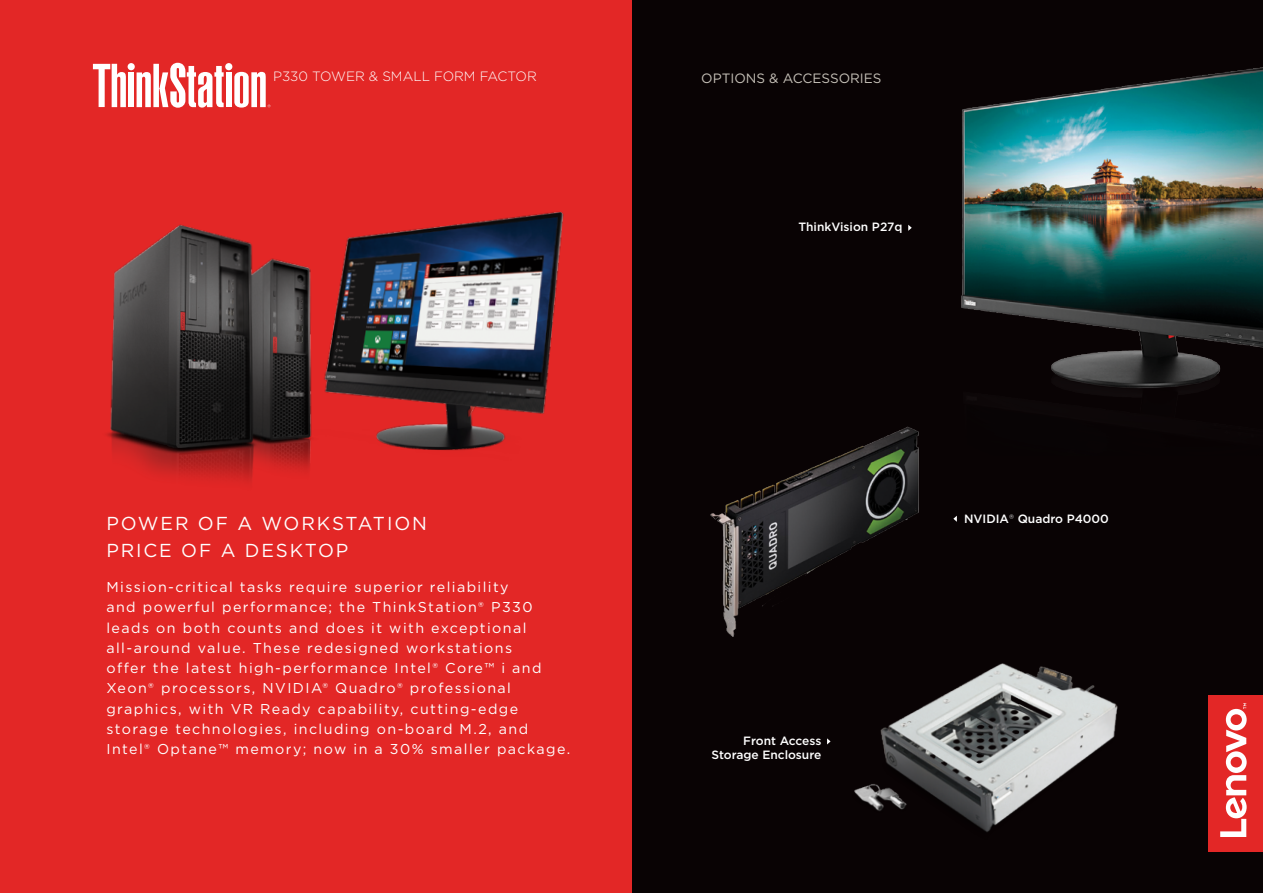
<style>
.page{position:relative;width:1263px;height:893px;background:#fff}
.page>*{position:absolute;margin:0;border:0;box-sizing:border-box;transform-origin:0 0}
.t1{font:18.75px/27px "Gotham";letter-spacing:.1em;color:#fff}
.t2{font:14.25px/20.2px "Gotham";letter-spacing:.1em;color:#fff}
.t3{font:300 13.5px "Gotham";color:#fff}
.t4{font:13.5px "Gotham";color:#c5c0b7}
.t5{font:500 12px/14.2px "Gotham";color:#fff;text-align:right}
.s1{font-weight:300}
</style>
<div class="page">
<div style="left:630px;top:0;width:633px;height:893px;background:#090304"></div>
<img style="left:710px;top:426px;width:209px;height:211px">
<svg style="left:908px;top:225px;width:4px;height:6px"></svg>
<svg style="left:827px;top:738px;width:3px;height:6px"></svg>
<svg style="left:953px;top:516px;width:4px;height:6px"></svg>
<div style="left:0;top:0;width:631px;height:893px;background:#e32726"></div>
<img style="left:106px;top:211px;width:458px;height:271px">
<img style="left:961px;top:67px;width:302px;height:333px">
<img style="left:854px;top:663px;width:264px;height:169px">
<div style="left:128px;top:63px;width:7px;height:7px;background:#fff;border-radius:50%"></div>
<svg style="left:93px;top:64px;width:33px;height:43px"></svg>
<div style="left:129px;top:72px;width:5px;height:35px;background:#fff"></div>
<svg style="left:137px;top:63px;width:87px;height:44px"></svg>
<div style="left:225px;top:63px;width:7px;height:7px;background:#fff;border-radius:50%"></div>
<svg style="left:234px;top:72px;width:36px;height:35px"></svg>
<div style="left:226px;top:72px;width:6px;height:35px;background:#fff"></div>
<div style="left:1208px;top:695px;width:55px;height:156px;background:#e32726"></div>
<svg style="left:1220px;top:703px;width:26px;height:134px"></svg>
<p class="t3" style="left:273px;top:68px;width:254px">P330 TOWER &amp; SMALL FORM FACTOR</p>
<p class="t4" style="left:701px;top:69px;width:21px">Options</p>
<p class="t4" style="left:769px;top:69px;width:34px">&amp; Accessories</p>
<p class="t5" style="left:798px;top:220px;width:106px">ThinkVision P27q</p>
<h1 class="t1" style="left:106px;top:509px;width:322px">POWER OF A WORKSTATION<br>PRICE OF A DESKTOP</h1>
<p class="t2" style="left:106px;top:577px;width:465px">Mission-critical tasks require superior reliability<br>and powerful performance; the ThinkStation® P330 leads on both counts and does it with exceptional all-around value. These redesigned workstations<br>offer the latest high-performance Intel® Core™ i and Xeon® processors, NVIDIA® Quadro® professional graphics, with VR Ready capability, cutting-edge storage technologies, including on-board M.2, and Intel® Optane™ memory; now in a 30% smaller package.</p>
<p class="t5" style="left:711px;top:733px;width:111px">Front Access<br>Storage Enclosure</p>
<p class="t5" style="left:964px;top:512px;width:146px">NVIDIA<span class="s1">®</span> Quadro P4000</p>
</div>
